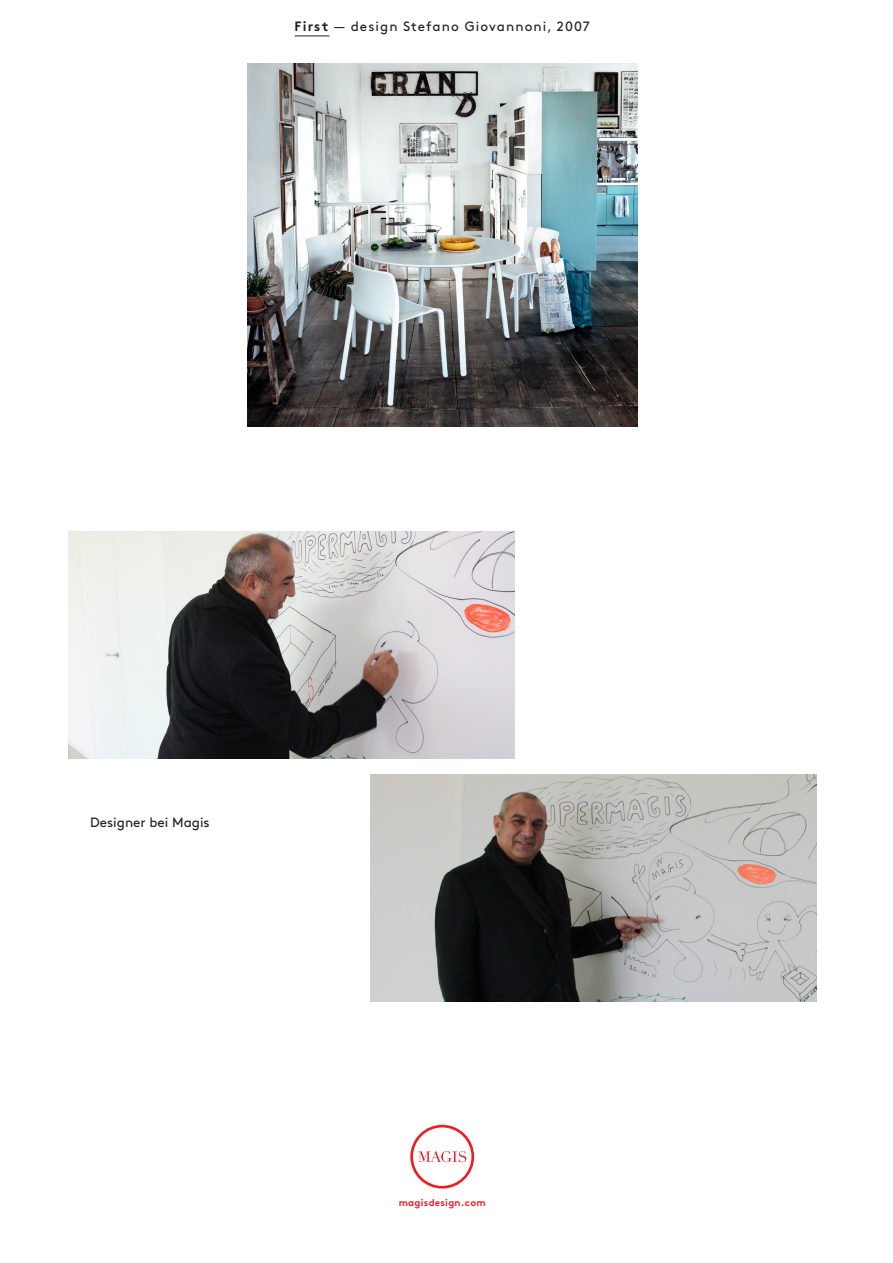
<style>
.page{position:relative;width:893px;height:1263px;background:#fff}
.page>*{position:absolute;margin:0;border:0;box-sizing:border-box;transform-origin:0 0}
.testo_base{font:13.5px "Brown Regular Alt";letter-spacing:.075em;color:#231f20}
.testo_base-2{font:13.5px "Brown Regular Alt";color:#231f20}
.t1{font:9.75px "Brown Bold Alt";letter-spacing:.03em;color:#ee1d23}
.s1{font-family:"Brown Bold Alt"}
</style>
<div class="page">
<svg style="left:410px;top:1125px;width:64px;height:63px"></svg>
<img style="left:247px;top:64px;width:390px;height:362px">
<img style="left:370px;top:775px;width:446px;height:227px">
<img style="left:68px;top:532px;width:447px;height:227px">
<hr style="left:295px;top:35px;width:34px;height:1px;background:#231f20">
<p class="testo_base" style="left:295px;top:16px;width:297px"><span class="s1">First</span> — design Stefano Giovannoni, 2007</p>
<p class="testo_base-2" style="left:90px;top:812px;width:121px">Designer bei Magis</p>
<p class="t1" style="left:399px;top:1195px;width:88px">magisdesign.com</p>
</div>
